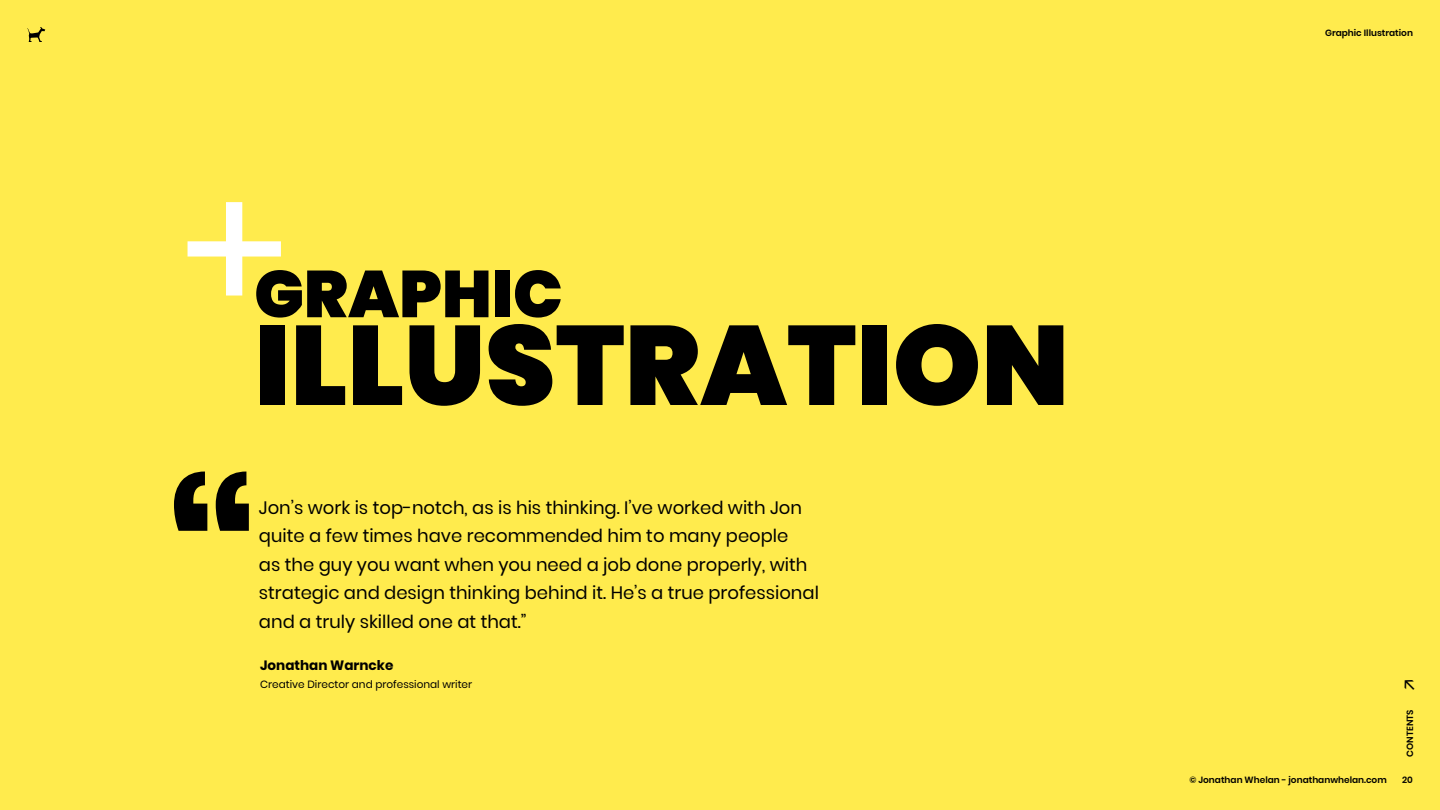
<style>
.page{position:relative;width:1440px;height:810px;background:#ffeb4d}
.page>*{position:absolute;margin:0;border:0;box-sizing:border-box;transform-origin:0 0}
.t1{font:700 219.52px "Poppins";color:#000}
.t2{font:183.15px "Poppins";color:#fff}
.t3{font:900 112.5px "Poppins";color:#000}
.t4{font:900 66px "Poppins";color:#000}
.t5{font:21px "Synthese";color:#000}
.t6{font:18px/28.5px "Poppins";color:#000}
.t7{font:700 13.5px "Poppins";color:#000}
.t8{font:10.5px "Poppins";color:#000}
.t9{font:600 9px "Poppins";color:#000}
</style>
<div class="page">
<svg style="left:27px;top:27px;width:18px;height:15px"></svg>
<h2 class="t2" style="left:182px;top:146px;width:107px">+</h2>
<h3 class="t4" style="left:254px;top:256px;width:310px">GRAPHIC</h3>
<h3 class="t3" style="left:254px;top:300px;width:816px">ILLUSTRATION</h3>
<h1 class="t1" style="left:164px;top:452px;width:96px">“</h1>
<p class="t6" style="left:259px;top:493px;width:561px">Jon’s work is top-notch, as is his thinking. I’ve worked with Jon quite a few times have recommended him to many people<br>as the guy you want when you need a job done properly, with strategic and design thinking behind it. He’s a true professional and a truly skilled one at that.”</p>
<p class="t7" style="left:260px;top:657px;width:135px">Jonathan Warncke</p>
<p class="t8" style="left:260px;top:678px;width:213px">Creative Director and professional writer</p>
<p class="t9" style="left:1325px;top:28px;width:89px">Graphic Illustration</p>
<p class="t5" style="left:1402px;top:667px;width:16px">↖</p>
<p class="t9" style="left:1190px;top:775px;width:199px">© Jonathan Whelan - jonathanwhelan.com</p>
<p class="t9" style="left:1405px;top:757px;width:49px;rotate:-90deg">CONTENTS</p>
<p class="t9" style="left:1402px;top:775px;width:12px">20</p>
</div>
